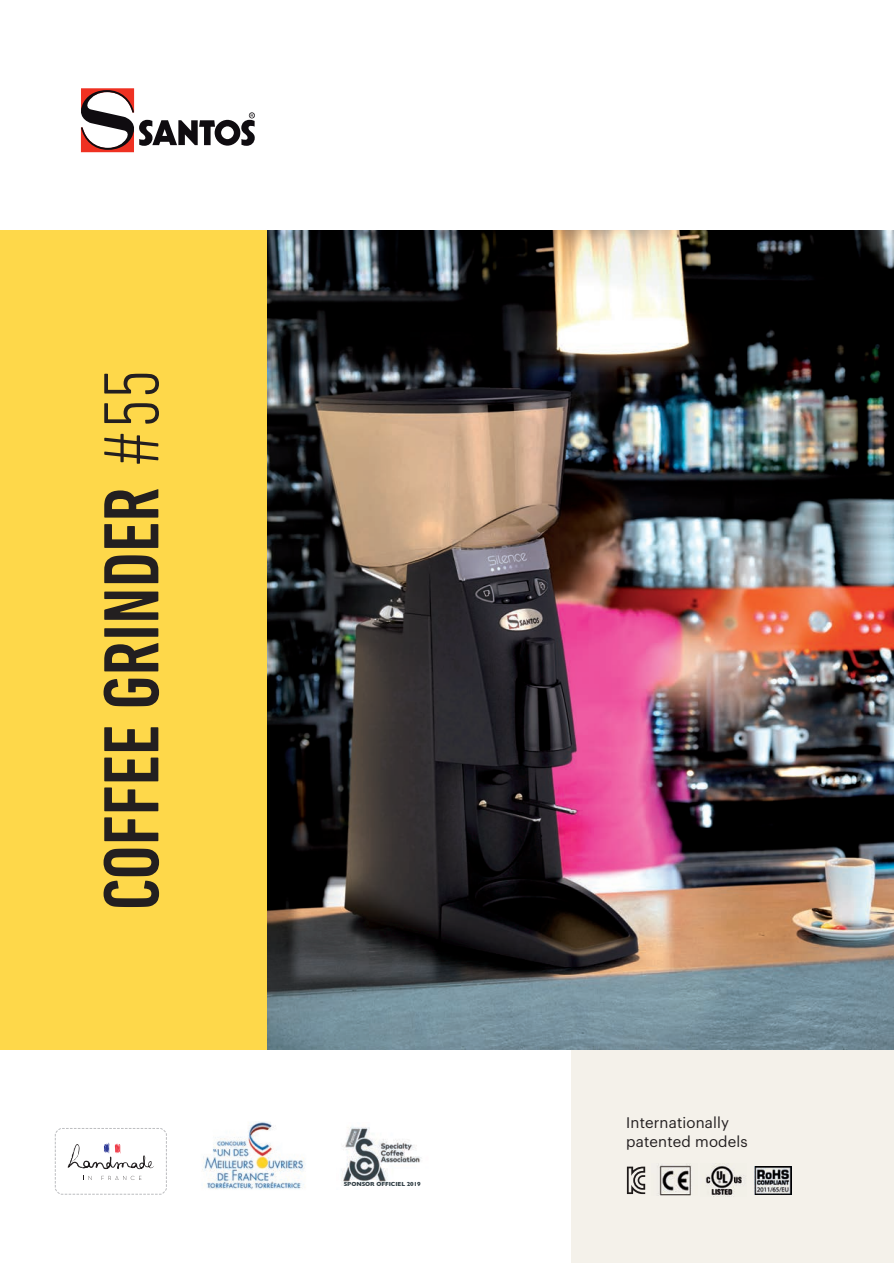
<style>
.page{position:relative;width:894px;height:1263px;background:#fff}
.page>*{position:absolute;margin:0;border:0;box-sizing:border-box;transform-origin:0 0}
.t1{font:500 condensed 79.5px "DIN Next LT Pro";color:#231f20}
.t2{font:15px/19.5px "Graphik";letter-spacing:.01em;color:#231f20}
.t3{font:700 6px "Gill Sans";letter-spacing:-.01em;color:#344147}
.t4{font:4.5px "Arial";color:#0f0c10}
.s1{font-weight:300}
</style>
<div class="page">
<div style="left:0;top:230px;width:267px;height:819px;background:#fed84a"></div>
<svg style="left:80px;top:88px;width:175px;height:64px"></svg>
<div style="left:571px;top:1049px;width:322px;height:213px;background:#f4f1ea"></div>
<div style="left:55px;top:1128px;width:111px;height:66px;border:1px dashed #bcbdc0;border-radius:6px"></div>
<svg style="left:83px;top:1175px;width:9px;height:4px"></svg>
<svg style="left:101px;top:1175px;width:40px;height:4px"></svg>
<svg style="left:67px;top:1142px;width:87px;height:27px"></svg>
<img style="left:202px;top:1121px;width:104px;height:69px">
<img style="left:341px;top:1127px;width:80px;height:59px">
<img style="left:658px;top:1164px;width:33px;height:31px">
<img style="left:705px;top:1163px;width:39px;height:32px">
<svg style="left:626px;top:1166px;width:19px;height:27px"></svg>
<img style="left:267px;top:230px;width:626px;height:819px">
<img style="left:754px;top:1166px;width:37px;height:27px">
<p class="t4" style="left:250px;top:112px;width:5px">R</p>
<h1 class="t1" style="left:87px;top:910px;width:542px;rotate:-90deg">COFFEE GRINDER <span class="s1">#55</span></h1>
<p class="t3" style="left:343px;top:1179px;width:79px">SPONSOR OFFICIEL 2019</p>
<p class="t2" style="left:626px;top:1111px;width:123px">Internationally patented models</p>
</div>
